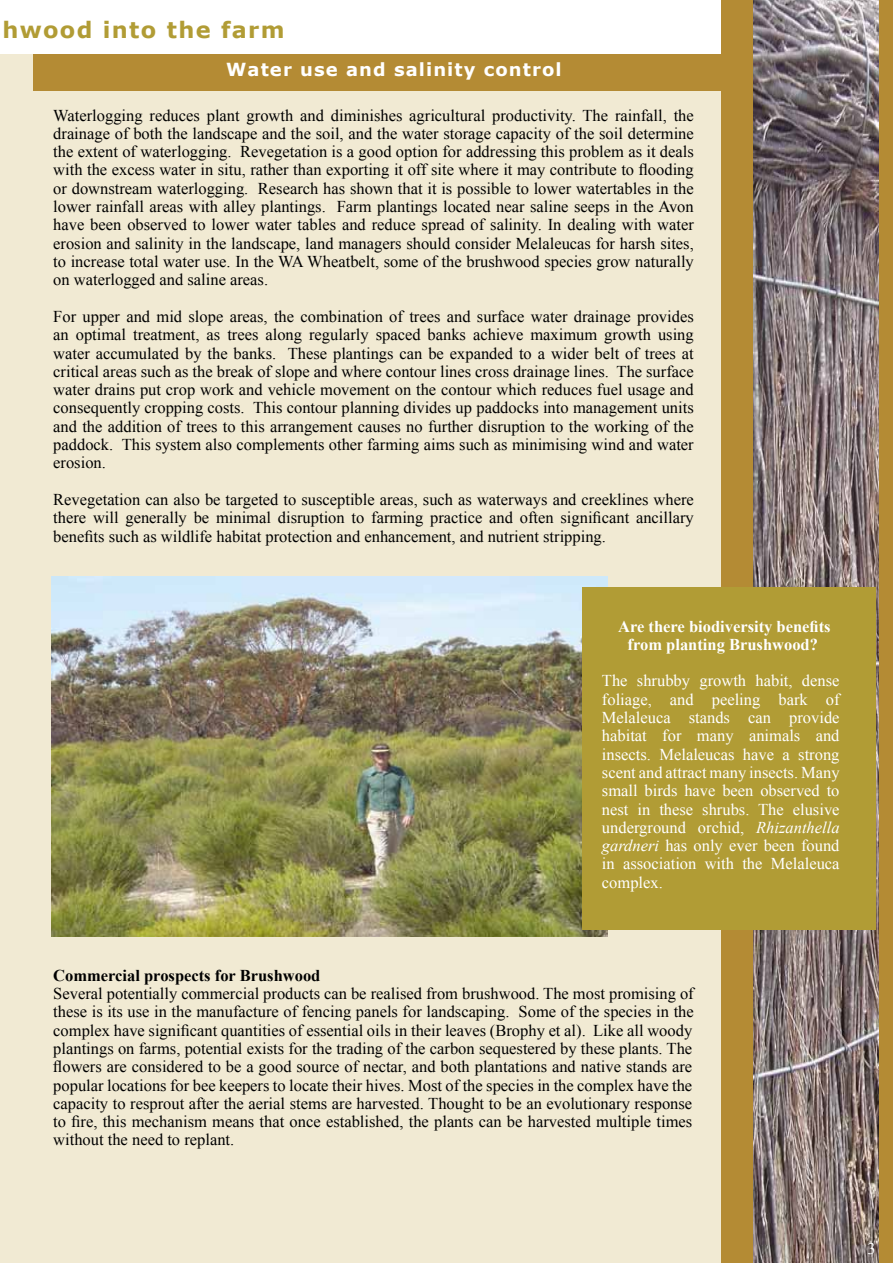
<style>
.page{position:relative;width:893px;height:1263px;background:#fff}
.page>*{position:absolute;margin:0;border:0;box-sizing:border-box;transform-origin:0 0}
.t1{font:700 22.5px "Verdana";letter-spacing:.06em;color:#b19c35}
.t2{font:700 18px "Verdana";letter-spacing:.06em;color:#fff}
.t3{font:16.5px/18.3px "Times New Roman";color:#000;text-align:justify}
.t4{font:16.5px/18.3px "Times New Roman";color:#fff;text-align:justify}
.t5{font:700 16.5px/18.3px "Times New Roman";color:#fff;text-align:center}
.t6{font:700 16.5px "Times New Roman";color:#000}
.s1{font-style:italic}
</style>
<div class="page">
<div style="left:874px;top:0;width:19px;height:1263px;background:#b48b34"></div>
<div style="left:0;top:54px;width:721px;height:1209px;background:#f1ead3"></div>
<div style="left:33px;top:54px;width:844px;height:36px;background:#b48b34"></div>
<div style="left:39px;top:96px;width:670px;height:1155px;background:#f1ead3"></div>
<img style="left:752px;top:0;width:127px;height:1263px">
<div style="left:721px;top:0;width:31px;height:1263px;background:#b48b34"></div>
<img style="left:52px;top:576px;width:556px;height:360px">
<div style="left:582px;top:588px;width:294px;height:342px;background:#b19c35"></div>
<h1 class="t1" style="left:2px;top:16px;width:284px">hwood into the farm</h1>
<p class="t2" style="left:226px;top:58px;width:337px">Water use and salinity control</p>
<p class="t3" style="left:53px;top:106px;width:642px">Waterlogging reduces plant growth and diminishes agricultural productivity. The rainfall, the drainage of both the landscape and the soil, and the water storage capacity of the soil determine the extent of waterlogging. Revegetation is a good option for addressing this problem as it deals with the excess water in situ, rather than exporting it off site where it may contribute to flooding or downstream waterlogging. Research has shown that it is possible to lower watertables in the lower rainfall areas with alley plantings. Farm plantings located near saline seeps in the Avon have been observed to lower water tables and reduce spread of salinity. In dealing with water erosion and salinity in the landscape, land managers should consider Melaleucas for harsh sites, to increase total water use. In the WA Wheatbelt, some of the brushwood species grow naturally on waterlogged and saline areas.</p>
<p class="t3" style="left:53px;top:307px;width:642px">For upper and mid slope areas, the combination of trees and surface water drainage provides an optimal treatment, as trees along regularly spaced banks achieve maximum growth using water accumulated by the banks. These plantings can be expanded to a wider belt of trees at critical areas such as the break of slope and where contour lines cross drainage lines. The surface water drains put crop work and vehicle movement on the contour which reduces fuel usage and consequently cropping costs. This contour planning divides up paddocks into management units and the addition of trees to this arrangement causes no further disruption to the working of the paddock. This system also complements other farming aims such as minimising wind and water erosion.</p>
<p class="t3" style="left:53px;top:490px;width:642px">Revegetation can also be targeted to susceptible areas, such as waterways and creeklines where there will generally be minimal disruption to farming practice and often significant ancillary benefits such as wildlife habitat protection and enhancement, and nutrient stripping.</p>
<p class="t5" style="left:618px;top:616px;width:214px">Are there biodiversity benefits from planting Brushwood?</p>
<p class="t4" style="left:602px;top:671px;width:239px">The shrubby growth habit, dense foliage, and peeling bark of Melaleuca stands can provide habitat for many animals and insects. Melaleucas have a strong scent and attract many insects. Many small birds have been observed to nest in these shrubs. The elusive underground orchid, <span class="s1">Rhizanthella gardneri</span> has only ever been found in association with the Melaleuca complex.</p>
<p class="t6" style="left:53px;top:964px;width:269px">Commercial prospects for Brushwood</p>
<p class="t3" style="left:53px;top:984px;width:642px">Several potentially commercial products can be realised from brushwood. The most promising of these is its use in the manufacture of fencing panels for landscaping. Some of the species in the complex have significant quantities of essential oils in their leaves (Brophy et al). Like all woody plantings on farms, potential exists for the trading of the carbon sequestered by these plants. The flowers are considered to be a good source of nectar, and both plantations and native stands are popular locations for bee keepers to locate their hives. Most of the species in the complex have the capacity to resprout after the aerial stems are harvested. Thought to be an evolutionary response to fire, this mechanism means that once established, the plants can be harvested multiple times without the need to replant.</p>
<p class="t4" style="left:867px;top:1239px;width:10px">3</p>
</div>
